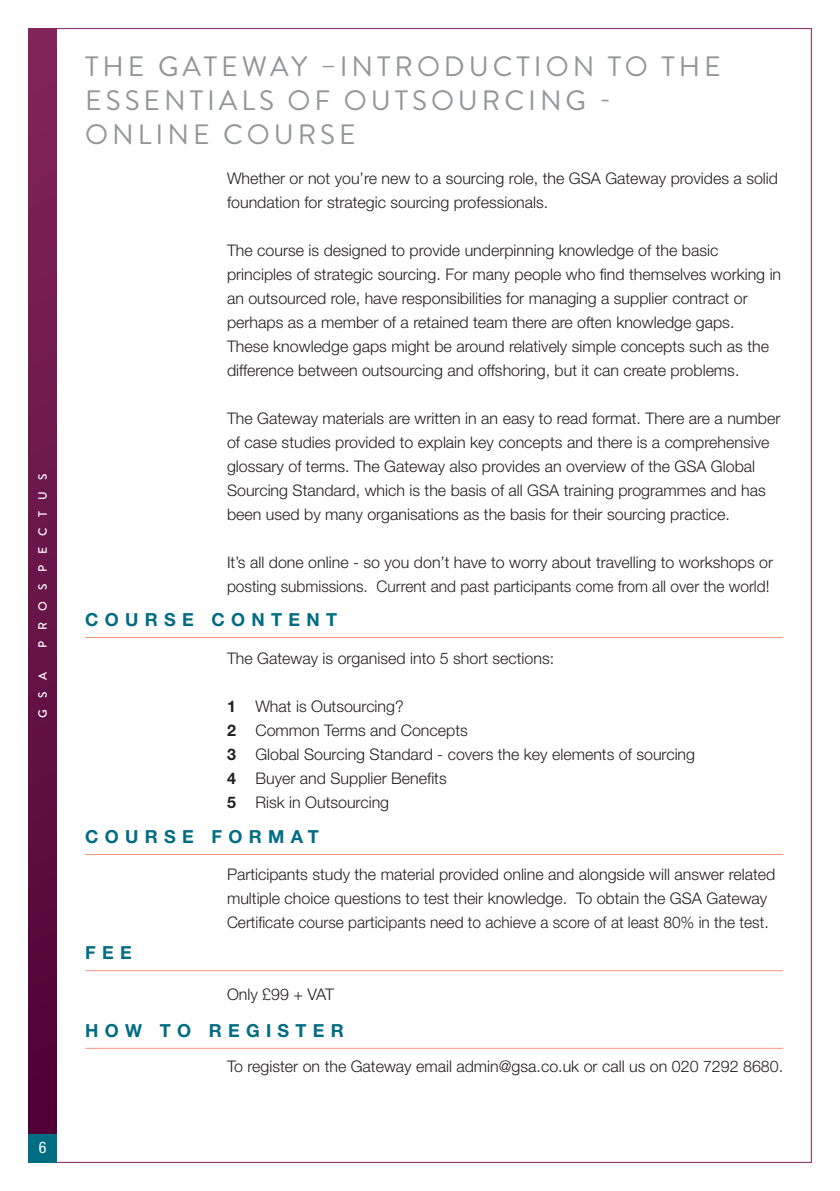
<style>
.page{position:relative;width:840px;height:1191px;background:#fff}
.page>*{position:absolute;margin:0;border:0;box-sizing:border-box;transform-origin:0 0}
.t1{font:28px/33.6px "Brandon Grotesque";letter-spacing:.14em;color:#939598}
.t2{font:700 18px "Helvetica Neue";letter-spacing:.35em;color:#006d83}
.t3{font:300 16px/24px "Helvetica Neue";color:#231f20}
.t4{font:condensed 16px "Helvetica Neue";color:#fff}
.t5{font:500 12px "Brandon Grotesque";letter-spacing:.92em;color:#fff}
.s1{font-weight:700}
</style>
<div class="page">
<div style="left:28px;top:28px;width:29px;height:1134px;background:linear-gradient(to bottom,#82265c,#4e0134)"></div>
<div style="left:28px;top:1134px;width:29px;height:28px;background:#006d83"></div>
<hr style="left:85px;top:637px;width:697px;height:1px;background:#f69680">
<hr style="left:85px;top:854px;width:697px;height:1px;background:#f69680">
<hr style="left:85px;top:970px;width:697px;height:1px;background:#f69680">
<hr style="left:85px;top:1047px;width:697px;height:1px;background:#f69680">
<p class="t5" style="left:36px;top:648px;width:176px;rotate:-90deg">PROSPECTUS</p>
<p class="t5" style="left:36px;top:717px;width:47px;rotate:-90deg">GSA</p>
<p class="t4" style="left:39px;top:1141px;width:9px">6</p>
<h1 class="t1" style="left:85px;top:50px;width:636px">THE GATEWAY –INTRODUCTION TO THE<br>ESSENTIALS OF OUTSOURCING -<br>ONLINE COURSE</h1>
<p class="t3" style="left:227px;top:168px;width:552px">Whether or not you’re new to a sourcing role, the GSA Gateway provides a solid foundation for strategic sourcing professionals.</p>
<p class="t3" style="left:227px;top:240px;width:555px">The course is designed to provide underpinning knowledge of the basic principles of strategic sourcing. For many people who find themselves working in an outsourced role, have responsibilities for managing a supplier contract or perhaps as a member of a retained team there are often knowledge gaps.<br>These knowledge gaps might be around relatively simple concepts such as the difference between outsourcing and offshoring, but it can create problems.</p>
<p class="t3" style="left:227px;top:408px;width:554px">The Gateway materials are written in an easy to read format. There are a number of case studies provided to explain key concepts and there is a comprehensive glossary of terms. The Gateway also provides an overview of the GSA Global Sourcing Standard, which is the basis of all GSA training programmes and has been used by many organisations as the basis for their sourcing practice.</p>
<p class="t3" style="left:227px;top:552px;width:547px">It’s all done online - so you don’t have to worry about travelling to workshops or posting submissions. Current and past participants come from all over the world!</p>
<p class="t2" style="left:85px;top:613px;width:253px">COURSE CONTENT</p>
<p class="t3" style="left:227px;top:648px;width:328px">The Gateway is organised into 5 short sections:</p>
<p class="t3" style="left:227px;top:696px;width:469px"><span class="s1">1</span> What is Outsourcing?<br><span class="s1">2</span> Common Terms and Concepts<br><span class="s1">3</span> Global Sourcing Standard - covers the key elements of sourcing<br><span class="s1">4</span> Buyer and Supplier Benefits<br><span class="s1">5</span> Risk in Outsourcing</p>
<p class="t2" style="left:85px;top:830px;width:235px">COURSE FORMAT</p>
<p class="t2" style="left:85px;top:946px;width:48px">FEE</p>
<p class="t3" style="left:227px;top:864px;width:549px">Participants study the material provided online and alongside will answer related multiple choice questions to test their knowledge. To obtain the GSA Gateway<br>Certificate course participants need to achieve a score of at least 80% in the test.</p>
<p class="t3" style="left:227px;top:984px;width:108px">Only £99 + VAT</p>
<p class="t2" style="left:85px;top:1024px;width:260px">HOW TO REGISTER</p>
<p class="t3" style="left:227px;top:1056px;width:557px">To register on the Gateway email admin@gsa.co.uk or call us on 020 7292 8680.</p>
</div>
